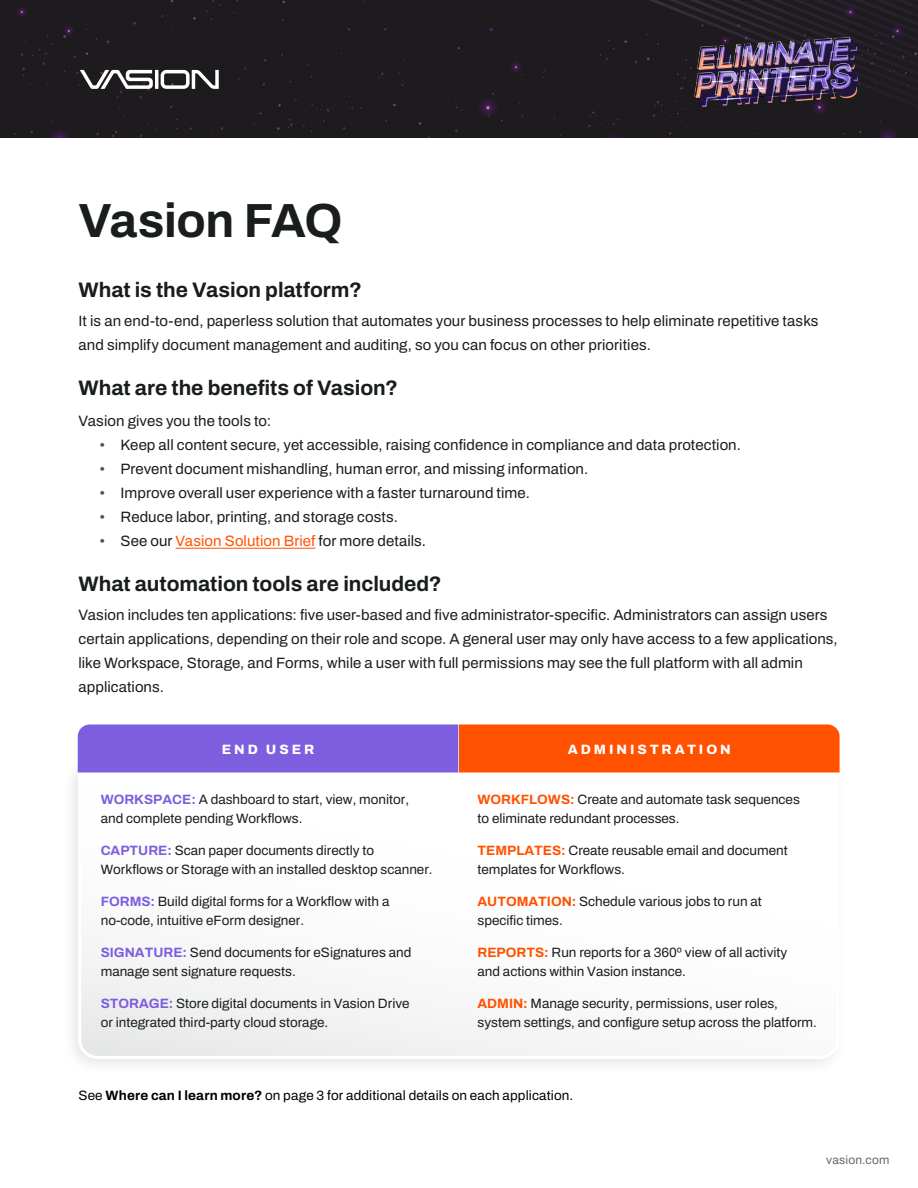
<style>
.page{position:relative;width:918px;height:1188px;background:#fff}
.page>*{position:absolute;margin:0;border:0;box-sizing:border-box;transform-origin:0 0}
.t1{font:700 48px "Archivo";letter-spacing:-.01em;color:#191d1e}
.t2{font:700 21px "Archivo";color:#191d1e}
.t3{font:15px/24px "Archivo";letter-spacing:.005em;color:#191d1e}
.t4{font:13.5px/19.5px "Archivo";color:#191d1e}
.t5{font:13.5px "Archivo";letter-spacing:.01em;color:#000}
.t6{font:800 13.5px "Archivo";letter-spacing:.215em;color:#fff}
.t7{font:12px "Archivo";letter-spacing:.015em;color:#666869}
.s1{color:#4c4f50}
.s2{color:#ff5100}
.s3{color:#000}
.s4{font-weight:700;color:#7d5ede}
.s5{font-weight:700;color:#ff5200}
.s6{font-weight:700;color:#ff5100}
.s7{font-weight:700}
</style>
<div class="page">
<hr style="left:176px;top:548px;width:139px;height:1px;background:#ff5100">
<div style="left:0;top:0;width:511px;height:138px;background:#1d1b1e"></div>
<svg style="left:80px;top:70px;width:139px;height:19px"></svg>
<div style="left:61px;top:759px;width:788px;height:318px;background:#fbfbfb"></div>
<svg style="left:77px;top:766px;width:763px;height:294px"></svg>
<svg style="left:511px;top:0;width:407px;height:138px;background:#1e1b1f"></svg>
<svg style="left:78px;top:724px;width:762px;height:48px;background:#be5970"></svg>
<img style="left:687px;top:21px;width:179px;height:97px">
<h1 class="t1" style="left:78px;top:185px;width:265px">Vasion FAQ</h1>
<h2 class="t2" style="left:78px;top:274px;width:285px">What is the Vasion platform?</h2>
<p class="t3" style="left:78px;top:308px;width:742px">It is an end-to-end, paperless solution that automates your business processes to help eliminate repetitive tasks and simplify document management and auditing, so you can focus on other priorities.</p>
<h2 class="t2" style="left:78px;top:372px;width:321px">What are the benefits of Vasion?</h2>
<p class="t3" style="left:78px;top:409px;width:194px">Vasion gives you the tools to:</p>
<p class="t3" style="left:99px;top:433px;width:643px"><span class="s1">•</span> Keep all content secure, yet accessible, raising confidence in compliance and data protection.</p>
<p class="t3" style="left:99px;top:457px;width:490px"><span class="s1">•</span> Prevent document mishandling, human error, and missing information.</p>
<p class="t3" style="left:99px;top:481px;width:432px"><span class="s1">•</span> Improve overall user experience with a faster turnaround time.</p>
<p class="t3" style="left:99px;top:505px;width:300px"><span class="s1">•</span> Reduce labor, printing, and storage costs.</p>
<p class="t3" style="left:99px;top:529px;width:328px"><span class="s1">•</span> See our <span class="s2">Vasion Solution Brief</span> for more details<span class="s3">.</span></p>
<h2 class="t2" style="left:78px;top:568px;width:365px">What automation tools are included?</h2>
<p class="t3" style="left:78px;top:602px;width:761px">Vasion includes ten applications: five user-based and five administrator-specific. Administrators can assign users certain applications, depending on their role and scope. A general user may only have access to a few applications, like Workspace, Storage, and Forms, while a user with full permissions may see the full platform with all admin applications.</p>
<p class="t6" style="left:222px;top:740px;width:94px">END USER</p>
<p class="t6" style="left:568px;top:740px;width:165px">ADMINISTRATION</p>
<p class="t4" style="left:101px;top:789px;width:310px"><span class="s4">WORKSPACE:</span> A dashboard to start, view, monitor, and complete pending Workflows.</p>
<p class="t4" style="left:101px;top:840px;width:333px"><span class="s4">CAPTURE:</span> Scan paper documents directly to<br>Workflows or Storage with an installed desktop scanner.</p>
<p class="t4" style="left:101px;top:891px;width:290px"><span class="s4">FORMS:</span> Build digital forms for a Workflow with a no-code, intuitive eForm designer.</p>
<p class="t4" style="left:101px;top:942px;width:312px"><span class="s4">SIGNATURE:</span> Send documents for eSignatures and manage sent signature requests.</p>
<p class="t4" style="left:101px;top:993px;width:310px"><span class="s4">STORAGE:</span> Store digital documents in Vasion Drive or integrated third-party cloud storage.</p>
<p class="t4" style="left:478px;top:789px;width:324px"><span class="s5">WORKFLOWS:</span> Create and automate task sequences to eliminate redundant processes.</p>
<p class="t4" style="left:478px;top:840px;width:312px"><span class="s6">TEMPLATES:</span> Create reusable email and document templates for Workflows.</p>
<p class="t4" style="left:478px;top:891px;width:286px"><span class="s6">AUTOMATION:</span> Schedule various jobs to run at specific times.</p>
<p class="t4" style="left:478px;top:942px;width:311px"><span class="s6">REPORTS:</span> Run reports for a 360º view of all activity and actions within Vasion instance.</p>
<p class="t4" style="left:478px;top:993px;width:341px"><span class="s6">ADMIN:</span> Manage security, permissions, user roles, system settings, and configure setup across the platform.</p>
<p class="t5" style="left:78px;top:1085px;width:496px">See <span class="s7">Where can I learn more?</span> on page 3 for additional details on each application.</p>
<p class="t7" style="left:826px;top:1151px;width:65px">vasion.com</p>
</div>
